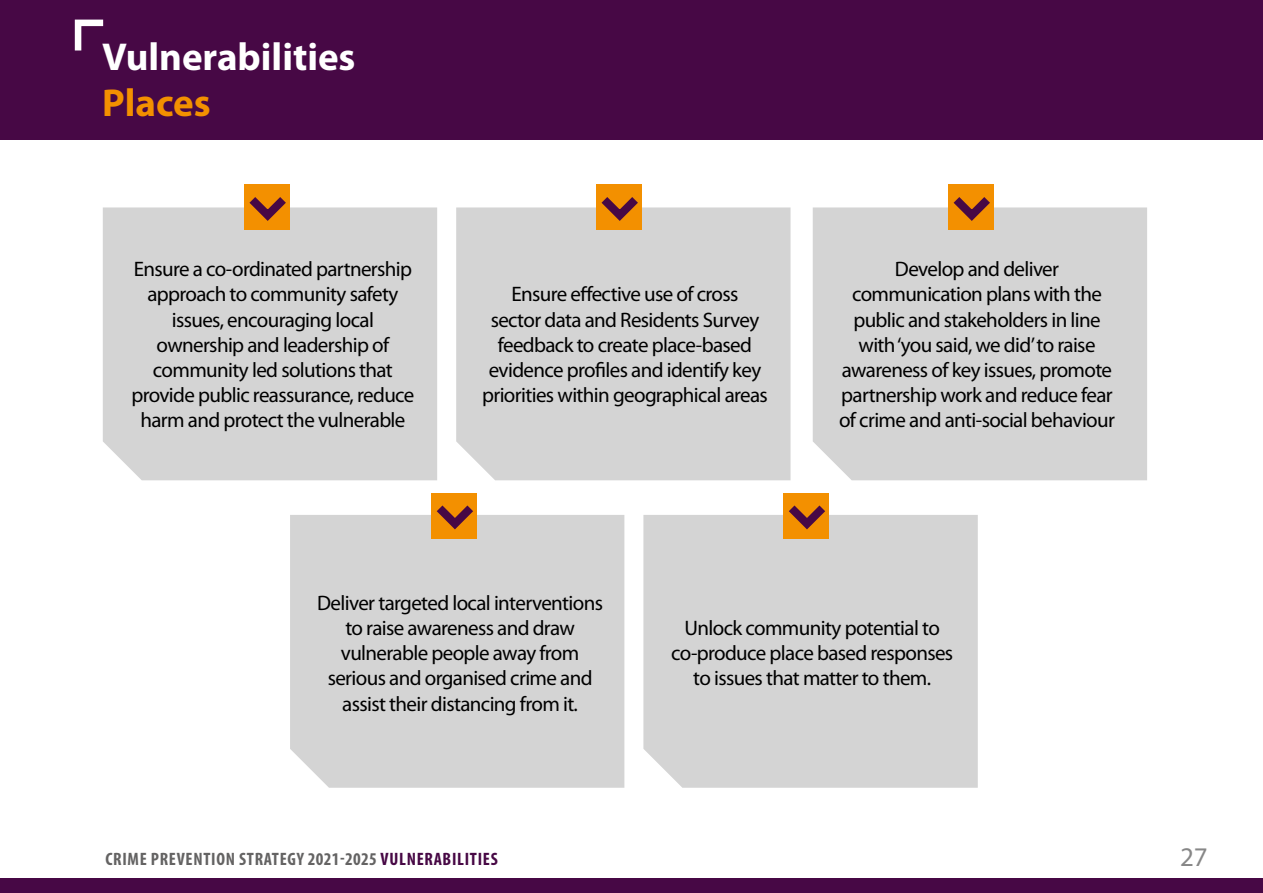
<style>
.page{position:relative;width:1263px;height:893px;background:#fff}
.page>*{position:absolute;margin:0;border:0;box-sizing:border-box;transform-origin:0 0}
.t1{font:700 39px "Myriad Pro";color:#fff}
.t2{font:700 39px "Myriad Pro";color:#f39000}
.t3{font:27px "Myriad Pro";color:#878787}
.t4{font:21px/25.2px "Myriad Pro";letter-spacing:-.03em;color:#000;text-align:center}
.t5{font:700 condensed 18px "Myriad Pro";letter-spacing:.04em;color:#646363}
.s1{color:#470845}
</style>
<div class="page">
<div style="left:0;top:878px;width:1262px;height:15px;background:#470845"></div>
<div style="left:0;top:0;width:1263px;height:139px;background:#470845"></div>
<div style="left:103px;top:207px;width:334px;height:273px;background:#d4d4d4"></div>
<div style="left:290px;top:515px;width:334px;height:273px;background:#d4d4d4"></div>
<div style="left:456px;top:207px;width:334px;height:273px;background:#d4d4d4"></div>
<div style="left:643px;top:515px;width:335px;height:273px;background:#d4d4d4"></div>
<div style="left:813px;top:207px;width:334px;height:273px;background:#d4d4d4"></div>
<div style="left:783px;top:493px;width:46px;height:46px;background:#f39000"></div>
<svg style="left:780px;top:505px;width:54px;height:30px"></svg>
<div style="left:431px;top:493px;width:46px;height:46px;background:#f39000"></div>
<svg style="left:428px;top:505px;width:54px;height:30px"></svg>
<div style="left:948px;top:185px;width:46px;height:45px;background:#f39000"></div>
<svg style="left:945px;top:197px;width:53px;height:30px"></svg>
<div style="left:596px;top:185px;width:46px;height:45px;background:#f39000"></div>
<svg style="left:593px;top:197px;width:53px;height:30px"></svg>
<div style="left:244px;top:185px;width:46px;height:45px;background:#f39000"></div>
<svg style="left:241px;top:197px;width:53px;height:30px"></svg>
<svg style="left:74px;top:19px;width:30px;height:32px"></svg>
<h1 class="t1" style="left:102px;top:35px;width:255px">Vulnerabilities</h1>
<h1 class="t2" style="left:102px;top:81px;width:110px">Places</h1>
<p class="t4" style="left:131px;top:257px;width:285px">Ensure a co-ordinated partnership approach to community safety issues, encouraging local ownership and leadership of community led solutions that provide public reassurance, reduce harm and protect the vulnerable</p>
<p class="t4" style="left:482px;top:282px;width:287px">Ensure effective use of cross<br>sector data and Residents Survey feedback to create place-based evidence profiles and identify key priorities within geographical areas</p>
<p class="t4" style="left:839px;top:257px;width:277px">Develop and deliver communication plans with the public and stakeholders in line with ‘you said, we did’ to raise awareness of key issues, promote partnership work and reduce fear of crime and anti-social behaviour</p>
<p class="t4" style="left:317px;top:591px;width:287px">Deliver targeted local interventions to raise awareness and draw vulnerable people away from serious and organised crime and assist their distancing from it.</p>
<p class="t4" style="left:671px;top:616px;width:284px">Unlock community potential to co-produce place based responses to issues that matter to them.</p>
<p class="t5" style="left:105px;top:849px;width:394px">CRIME PREVENTION STRATEGY 2021-2025 <span class="s1">VULNERABILITIES</span></p>
<p class="t3" style="left:1180px;top:842px;width:29px">27</p>
</div>
